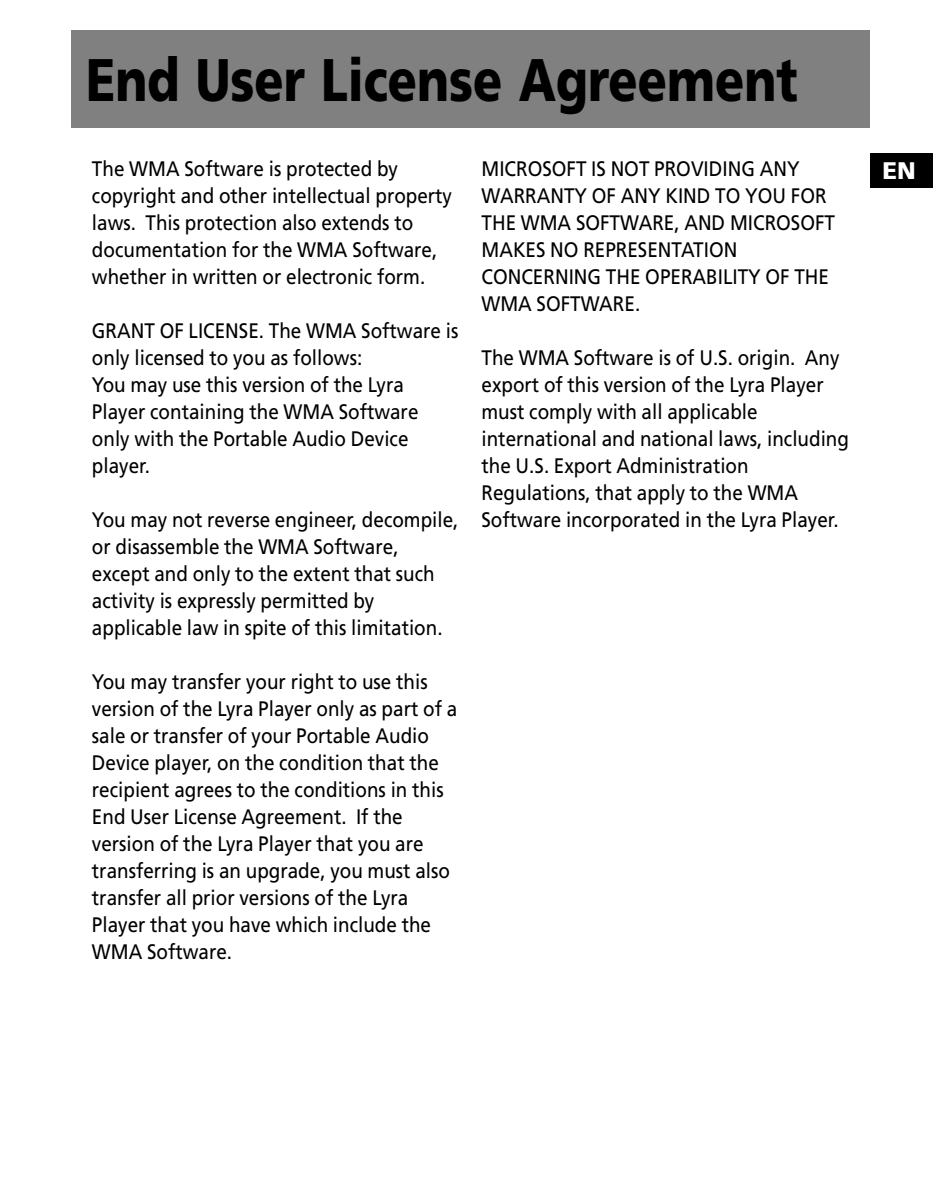
<style>
.page{position:relative;width:933px;height:1188px;background:#fff}
.page>*{position:absolute;margin:0;border:0;box-sizing:border-box;transform-origin:0 0}
.t1{font:900 60px "Frutiger";color:#000;scale:.8 1}
.t2{font:900 24px "Frutiger";color:#fff}
.t3{font:21px/27px "Frutiger";color:#000;scale:.9 1}
</style>
<div class="page">
<div style="left:71px;top:30px;width:799px;height:98px;background:#808080"></div>
<div style="left:871px;top:153px;width:62px;height:34px;background:#000"></div>
<h1 class="t1" style="left:86px;top:56px;width:891px">End User License Agreement</h1>
<p class="t3" style="left:92px;top:157px;width:402px">The WMA Software is protected by copyright and other intellectual property laws. This protection also extends to documentation for the WMA Software, whether in written or electronic form.</p>
<p class="t3" style="left:92px;top:319px;width:409px">GRANT OF LICENSE. The WMA Software is only licensed to you as follows:<br>You may use this version of the Lyra<br>Player containing the WMA Software only with the Portable Audio Device player.</p>
<p class="t3" style="left:92px;top:508px;width:409px">You may not reverse engineer, decompile, or disassemble the WMA Software, except and only to the extent that such activity is expressly permitted by applicable law in spite of this limitation.</p>
<p class="t3" style="left:92px;top:670px;width:407px">You may transfer your right to use this version of the Lyra Player only as part of a sale or transfer of your Portable Audio Device player, on the condition that the recipient agrees to the conditions in this End User License Agreement. If the version of the Lyra Player that you are transferring is an upgrade, you must also transfer all prior versions of the Lyra Player that you have which include the WMA Software.</p>
<p class="t3" style="left:482px;top:157px;width:394px">MICROSOFT IS NOT PROVIDING ANY<br>WARRANTY OF ANY KIND TO YOU FOR<br>THE WMA SOFTWARE, AND MICROSOFT<br>MAKES NO REPRESENTATION<br>CONCERNING THE OPERABILITY OF THE<br>WMA SOFTWARE.</p>
<p class="t3" style="left:482px;top:346px;width:410px">The WMA Software is of U.S. origin. Any export of this version of the Lyra Player must comply with all applicable international and national laws, including the U.S. Export Administration Regulations, that apply to the WMA Software incorporated in the Lyra Player.</p>
<p class="t2" style="left:883px;top:161px;width:35px">EN</p>
</div>
